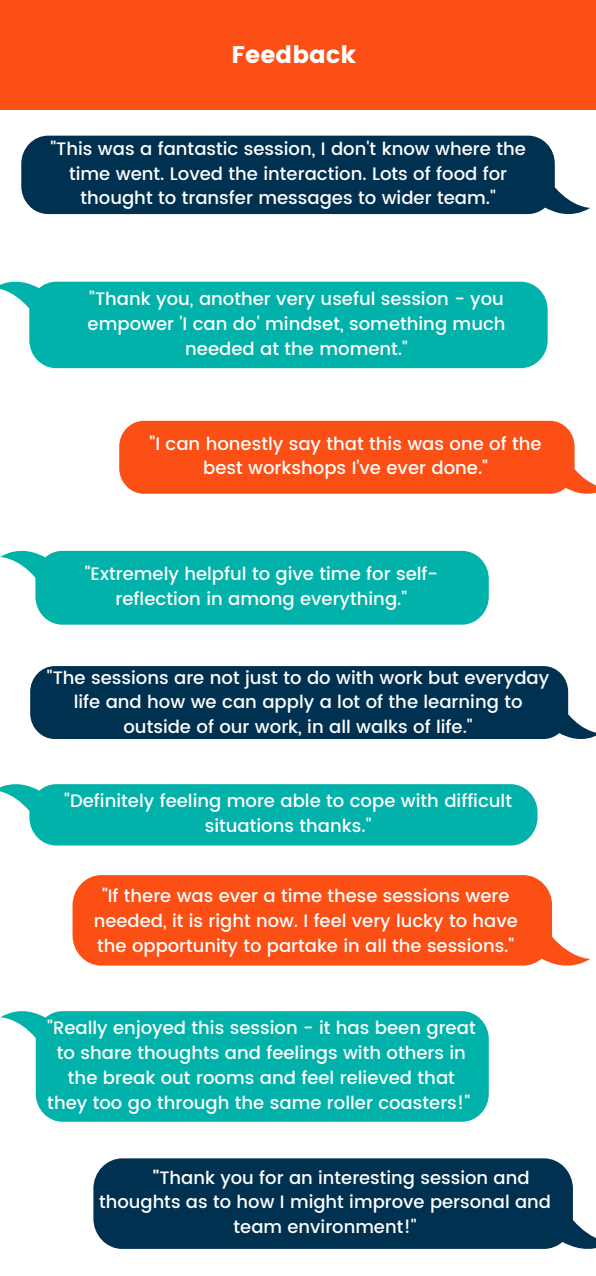
<style>
.page{position:relative;width:596px;height:1276px;background:#fff}
.page>*{position:absolute;margin:0;border:0;box-sizing:border-box;transform-origin:0 0}
.t1{font:24px "Poppins";color:#fff}
.t2{font:500 18px/24.8px "Poppins";color:#fff;text-align:center}
.t3{font:500 17.9px/24.7px "Poppins";color:#fff;text-align:center}
.s1{font-weight:600}
</style>
<div class="page">
<div style="left:0;top:281px;width:547px;height:87px;background:#00b2a9"></div>
<div style="left:119px;top:421px;width:477px;height:73px;background:#fc4f15"></div>
<svg style="left:0;top:550px;width:488px;height:75px;fill:#00b2a9"></svg>
<svg style="left:72px;top:875px;width:518px;height:91px;fill:#fc4f15"></svg>
<svg style="left:21px;top:136px;width:569px;height:79px;fill:#003150"></svg>
<div style="left:0;top:0;width:596px;height:109px;background:#fc4f15"></div>
<svg style="left:0;top:1011px;width:488px;height:111px;fill:#00b2a9"></svg>
<div style="left:30px;top:666px;width:566px;height:73px;background:#003150"></div>
<svg style="left:0;top:784px;width:537px;height:61px;fill:#00b2a9"></svg>
<svg style="left:93px;top:1158px;width:503px;height:91px;fill:#003150"></svg>
<h1 class="t1" style="left:231px;top:41px;width:126px">Feedback</h1>
<p class="t2" style="left:50px;top:136px;width:477px">"This was a fantastic session, I don't know where the time went. Loved the interaction. Lots of food for thought to transfer messages to wider team."</p>
<p class="t2" style="left:88px;top:287px;width:419px">"Thank you, another very useful session - you empower 'I can do' mindset, something much needed at the moment."</p>
<p class="t2" style="left:149px;top:431px;width:393px">"I can honestly say that this was one of the best workshops I’ve ever done."</p>
<p class="t2" style="left:85px;top:562px;width:355px">"Extremely helpful to give time for self&shy;reflection in among everything."</p>
<p class="t2" style="left:47px;top:665px;width:503px">"The sessions are not just to do with work but everyday life and how we can apply a lot of the learning to outside of our work, in all walks of life."</p>
<p class="t2" style="left:64px;top:789px;width:449px">"Definitely feeling more able to cope with difficult situations thanks."</p>
<p class="t3" style="left:94px;top:884px;width:425px">"If there was ever a time these sessions were needed, it is right now. I feel very lucky to have the opportunity to partake in all the sessions."</p>
<p class="t2" style="left:47px;top:1016px;width:430px">"Really enjoyed this session - it has been great to share thoughts and feelings with others in the break out rooms and feel relieved that they too go through the same roller coasters!"</p>
<p class="t3" style="left:153px;top:1165px;width:378px"><span class="s1">"</span>Thank you for an interesting session and</p>
<p class="t3" style="left:99px;top:1190px;width:453px">thoughts as to how I might improve personal and</p>
<p class="t3" style="left:233px;top:1214px;width:184px">team environment!"</p>
</div>
